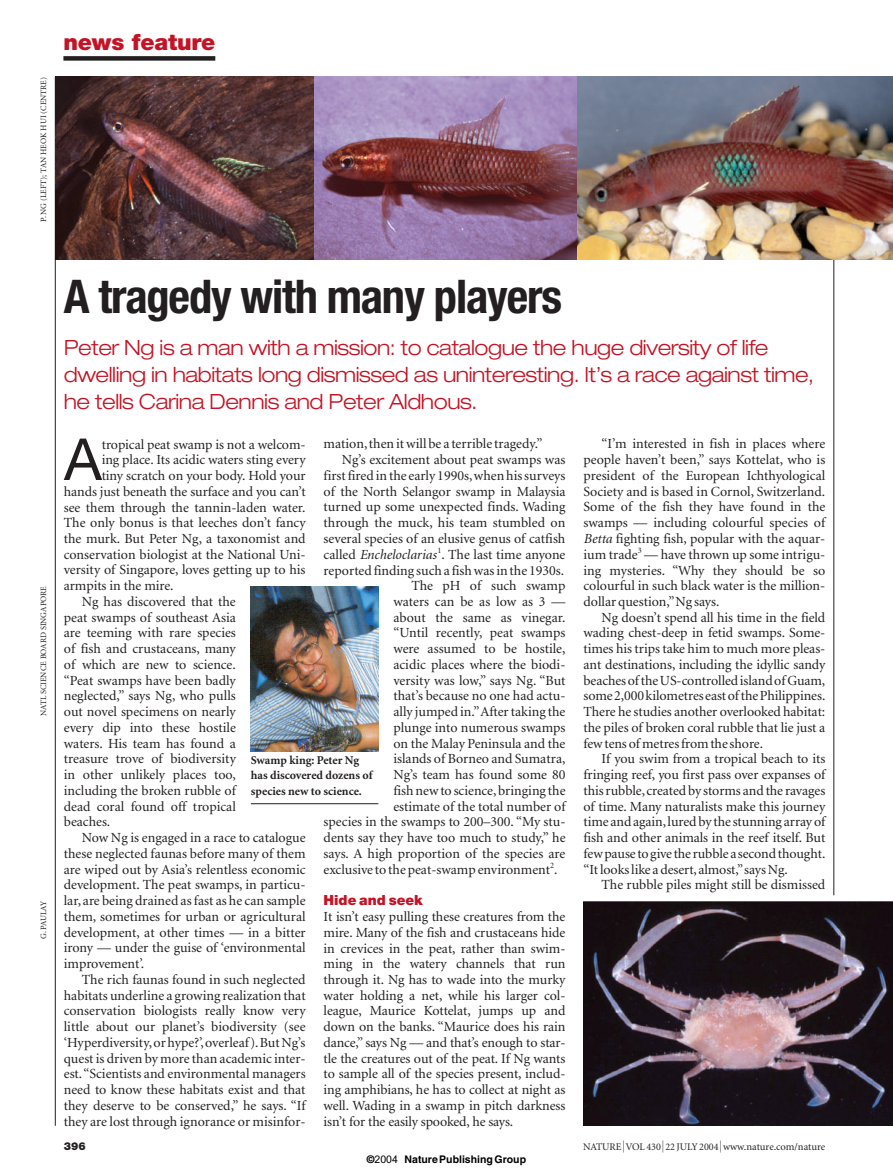
<style>
.page{position:relative;width:893px;height:1173px;background:#fff}
.page>*{position:absolute;margin:0;border:0;box-sizing:border-box;transform-origin:0 0}
.t1{font:57.9px "Helvetica Neue";color:#231f20}
.t2{font:700 condensed 46.5px "Helvetica Neue";letter-spacing:-.025em;color:#231f20}
.t3{font:900 22.5px "Helvetica Neue";letter-spacing:-.005em;color:#c31324}
.t4{font:300 expanded 21px/27px "Helvetica Neue";letter-spacing:-.02em;color:#c31324}
.t5{font:13.95px/15.8px "Minion";color:#231f20;text-align:justify}
.t6{font:900 13.95px "Helvetica Neue";color:#c31324}
.t7{font:700 12px/15.8px "Minion";color:#231f20}
.t8{font:900 10.8px "Helvetica Neue";color:#231f20}
.t9{font:700 10.5px "Helvetica";color:#000}
.t10{font:10.2px "Minion";color:#231f20}
.t11{font:8.25px "Minion";color:#231f20}
.s1{font-style:italic}
.s2{font-family:"Helvetica Neue";font-weight:300;font-size:12px}
.s3{font-size:10.5px}
.s4{font-family:"Arial";font-weight:400}
</style>
<div class="page">
<img style="left:54px;top:56px;width:838px;height:1070px">
<p class="t11" style="left:40px;top:222px;width:147px;rotate:-90deg">P. NG (LEFT); TAN HEOK HUI (CENTRE)</p>
<h3 class="t3" style="left:63px;top:33px;width:153px">news feature</h3>
<p class="t11" style="left:40px;top:716px;width:131px;rotate:-90deg">NATL SCIENCE BOARD SINGAPORE</p>
<p class="t11" style="left:40px;top:939px;width:39px;rotate:-90deg">G. PAULAY</p>
<h2 class="t2" style="left:64px;top:280px;width:499px">A tragedy with many players</h2>
<h3 class="t4" style="left:64px;top:337px;width:751px">Peter Ng is a man with a mission: to catalogue the huge diversity of life dwelling in habitats long dismissed as uninteresting. It’s a race against time, he tells Carina Dennis and Peter Aldhous.</h3>
<p class="t5" style="left:323px;top:437px;width:220px">mation,then it will be a terrible tragedy.”</p>
<p class="t5" style="left:341px;top:453px;width:225px">Ng’s excitement about peat swamps was</p>
<p class="t5" style="left:323px;top:469px;width:243px">first fired in the early 1990s,when his surveys</p>
<p class="t5" style="left:323px;top:485px;width:243px">of the North Selangor swamp in Malaysia</p>
<p class="t5" style="left:323px;top:500px;width:243px">turned up some unexpected finds. Wading</p>
<p class="t5" style="left:323px;top:516px;width:243px">through the muck, his team stumbled on</p>
<p class="t5" style="left:323px;top:532px;width:243px">several species of an elusive genus of catfish</p>
<p class="t5" style="left:323px;top:548px;width:243px">called <span class="s1">Encheloclarias</span><sup>1</sup>. The last time anyone</p>
<p class="t5" style="left:323px;top:563px;width:242px">reported finding such a fish was in the 1930s.</p>
<p class="t5" style="left:411px;top:579px;width:155px">The pH of such swamp</p>
<p class="t5" style="left:393px;top:595px;width:173px">waters can be as low as 3 —</p>
<p class="t5" style="left:393px;top:611px;width:173px">about the same as vinegar.</p>
<p class="t5" style="left:393px;top:626px;width:173px">“Until recently, peat swamps</p>
<p class="t5" style="left:393px;top:642px;width:173px">were assumed to be hostile,</p>
<p class="t5" style="left:393px;top:658px;width:173px">acidic places where the biodi-</p>
<p class="t5" style="left:393px;top:674px;width:173px">versity was low,” says Ng. “But</p>
<p class="t5" style="left:393px;top:689px;width:173px">that’s because no one had actu-</p>
<p class="t5" style="left:393px;top:705px;width:173px">ally jumped in.”After taking the</p>
<p class="t5" style="left:393px;top:721px;width:174px">plunge into numerous swamps</p>
<p class="t5" style="left:393px;top:737px;width:174px">on the Malay Peninsula and the</p>
<p class="t5" style="left:393px;top:752px;width:173px">islands of Borneo and Sumatra,</p>
<p class="t5" style="left:393px;top:768px;width:173px">Ng’s team has found some 80</p>
<p class="t5" style="left:393px;top:784px;width:174px">fish new to science,bringing the</p>
<p class="t5" style="left:393px;top:800px;width:173px">estimate of the total number of</p>
<p class="t5" style="left:323px;top:815px;width:243px">species in the swamps to 200–300. “My stu-</p>
<p class="t5" style="left:323px;top:831px;width:243px">dents say they have too much to study,” he</p>
<p class="t5" style="left:323px;top:847px;width:243px">says. A high proportion of the species are</p>
<p class="t5" style="left:323px;top:863px;width:235px">exclusive to the peat-swamp environment<sup>2</sup>.</p>
<p class="t6" style="left:323px;top:895px;width:101px">Hide and seek</p>
<p class="t5" style="left:323px;top:910px;width:243px">It isn’t easy pulling these creatures from the mire. Many of the fish and crustaceans hide in crevices in the peat, rather than swim&shy;ming in the watery channels that run through it. Ng has to wade into the murky water holding a net, while his larger col&shy;league, Maurice Kottelat, jumps up and down on the banks. “Maurice does his rain dance,” says Ng — and that’s enough to star&shy;tle the creatures out of the peat. If Ng wants to sample all of the species present, includ&shy;ing amphibians, he has to collect at night as well. Wading in a swamp in pitch darkness isn’t for the easily spooked, he says.</p>
<h1 class="t1" style="left:64px;top:439px;width:39px">A</h1>
<p class="t5" style="left:102px;top:437px;width:205px">tropical peat swamp is not a welcom-</p>
<p class="t5" style="left:102px;top:453px;width:205px">ing place. Its acidic waters sting every</p>
<p class="t5" style="left:102px;top:469px;width:205px">tiny scratch on your body. Hold your</p>
<p class="t5" style="left:64px;top:485px;width:243px">hands just beneath the surface and you can’t</p>
<p class="t5" style="left:64px;top:500px;width:243px">see them through the tannin-laden water.</p>
<p class="t5" style="left:64px;top:516px;width:243px">The only bonus is that leeches don’t fancy</p>
<p class="t5" style="left:64px;top:532px;width:243px">the murk. But Peter Ng, a taxonomist and</p>
<p class="t5" style="left:64px;top:548px;width:243px">conservation biologist at the National Uni-</p>
<p class="t5" style="left:64px;top:563px;width:243px">versity of Singapore, loves getting up to his</p>
<p class="t5" style="left:64px;top:579px;width:111px">armpits in the mire.</p>
<p class="t5" style="left:82px;top:595px;width:155px">Ng has discovered that the</p>
<p class="t5" style="left:64px;top:611px;width:173px">peat swamps of southeast Asia</p>
<p class="t5" style="left:64px;top:626px;width:173px">are teeming with rare species</p>
<p class="t5" style="left:64px;top:642px;width:173px">of fish and crustaceans, many</p>
<p class="t5" style="left:64px;top:658px;width:173px">of which are new to science.</p>
<p class="t5" style="left:64px;top:674px;width:173px">“Peat swamps have been badly</p>
<p class="t5" style="left:64px;top:689px;width:173px">neglected,” says Ng, who pulls</p>
<p class="t5" style="left:64px;top:705px;width:173px">out novel specimens on nearly</p>
<p class="t5" style="left:64px;top:721px;width:173px">every dip into these hostile</p>
<p class="t5" style="left:64px;top:737px;width:174px">waters. His team has found a</p>
<p class="t5" style="left:64px;top:752px;width:174px">treasure trove of biodiversity</p>
<p class="t5" style="left:64px;top:768px;width:173px">in other unlikely places too,</p>
<p class="t5" style="left:64px;top:784px;width:173px">including the broken rubble of</p>
<p class="t5" style="left:64px;top:800px;width:173px">dead coral found off tropical</p>
<p class="t5" style="left:64px;top:815px;width:48px">beaches.</p>
<p class="t5" style="left:82px;top:831px;width:225px">Now Ng is engaged in a race to catalogue</p>
<p class="t5" style="left:64px;top:847px;width:243px">these neglected faunas before many of them</p>
<p class="t5" style="left:64px;top:863px;width:243px">are wiped out by Asia’s relentless economic</p>
<p class="t5" style="left:64px;top:878px;width:243px">development. The peat swamps, in particu-</p>
<p class="t5" style="left:64px;top:894px;width:243px">lar, are being drained as fast as he can sample</p>
<p class="t5" style="left:64px;top:910px;width:243px">them, sometimes for urban or agricultural</p>
<p class="t5" style="left:64px;top:926px;width:243px">development, at other times — in a bitter</p>
<p class="t5" style="left:64px;top:941px;width:243px">irony — under the guise of ‘environmental</p>
<p class="t5" style="left:64px;top:957px;width:82px">improvement’.</p>
<p class="t5" style="left:82px;top:973px;width:225px">The rich faunas found in such neglected</p>
<p class="t5" style="left:64px;top:989px;width:243px">habitats underline a growing realization that</p>
<p class="t5" style="left:64px;top:1004px;width:243px">conservation biologists really know very</p>
<p class="t5" style="left:64px;top:1020px;width:243px">little about our planet’s biodiversity (see</p>
<p class="t5" style="left:64px;top:1036px;width:243px">‘Hyperdiversity,or hype?’,overleaf).But Ng’s</p>
<p class="t5" style="left:64px;top:1052px;width:243px">quest is driven by more than academic inter-</p>
<p class="t5" style="left:64px;top:1067px;width:243px">est.“Scientists and environmental managers</p>
<p class="t5" style="left:64px;top:1083px;width:243px">need to know these habitats exist and that</p>
<p class="t5" style="left:64px;top:1099px;width:243px">they deserve to be conserved,” he says. “If</p>
<p class="t5" style="left:64px;top:1115px;width:243px">they are lost through ignorance or misinfor-</p>
<p class="t7" style="left:251px;top:753px;width:123px">Swamp king: Peter Ng has discovered dozens of species new to science.</p>
<p class="t5" style="left:583px;top:437px;width:243px;text-indent:18px">“I’m interested in fish in places where people haven’t been,” says Kottelat, who is president of the European Ichthyological Society and is based in Cornol, Switzerland.<br>Some of the fish they have found in the swamps — including colourful species of <span class="s1">Betta</span> fighting fish, popular with the aquar&shy;ium trade<sup>3</sup> — have thrown up some intrigu&shy;ing mysteries. “Why they should be so colourful in such black water is the million&shy;dollar question,”Ng says.</p>
<p class="t5" style="left:583px;top:611px;width:243px;text-indent:18px">Ng doesn’t spend all his time in the field wading chest-deep in fetid swamps. Some&shy;times his trips take him to much more pleas&shy;ant destinations, including the idyllic sandy beaches of the US-controlled island of Guam, some 2,000 kilometres east of the Philippines.<br>There he studies another overlooked habitat: the piles of broken coral rubble that lie just a few tens of metres from the shore.</p>
<p class="t5" style="left:583px;top:752px;width:243px;text-indent:18px">If you swim from a tropical beach to its fringing reef, you first pass over expanses of this rubble,created by storms and the ravages of time. Many naturalists make this journey time and again,lured by the stunning array of fish and other animals in the reef itself. But few pause to give the rubble a second thought. “It looks like a desert,almost,”says Ng.</p>
<p class="t5" style="left:601px;top:878px;width:225px">The rubble piles might still be dismissed</p>
<p class="t8" style="left:64px;top:1142px;width:23px">396</p>
<p class="t10" style="left:583px;top:1143px;width:243px">NATURE<span class="s2">|</span> VOL 430 <span class="s2">|</span> 22 JULY 2004 <span class="s2">|</span> <span class="s3">www.nature.com/nature</span></p>
<p class="t9" style="left:367px;top:1153px;width:161px">© <span class="s4">2004</span> NaturePublishingGroup</p>
</div>
